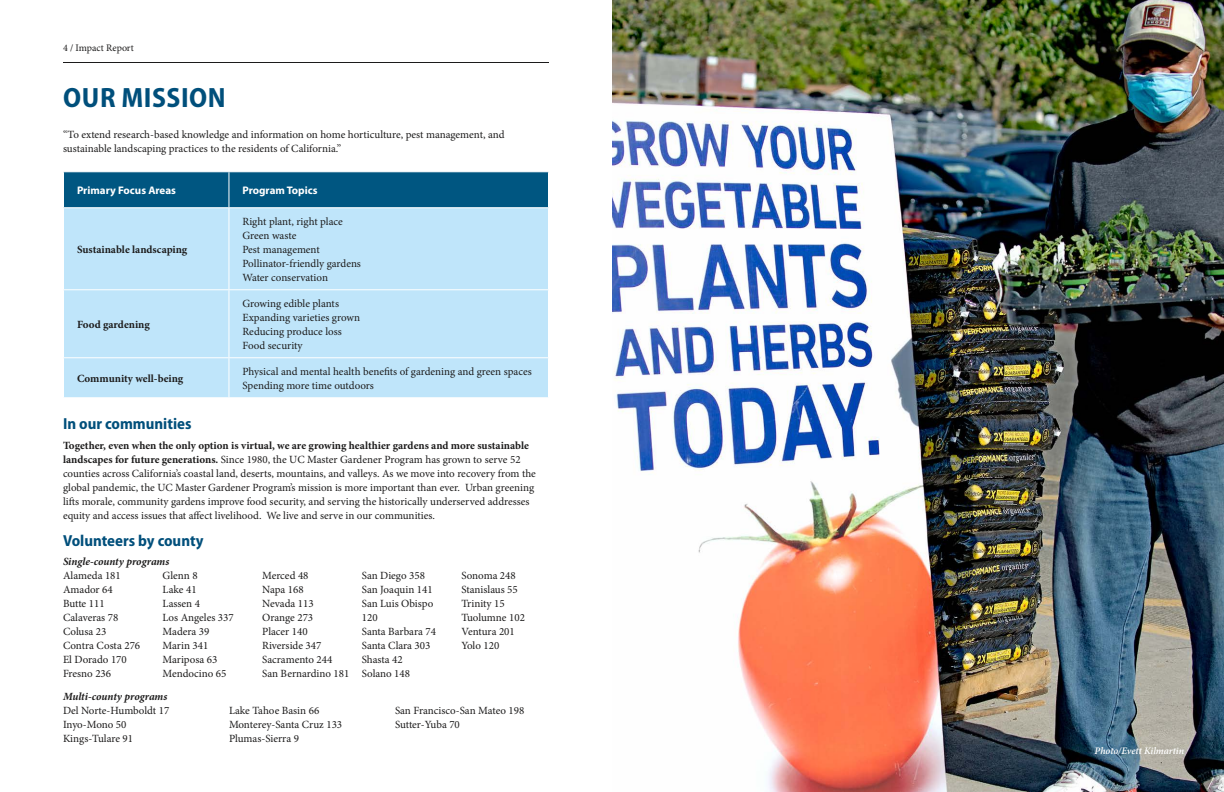
<style>
.page{position:relative;width:1224px;height:792px;background:#fff}
.page>*{position:absolute;margin:0;border:0;box-sizing:border-box;transform-origin:0 0}
.Header_1{font:700 semi-condensed 28px "Myriad Pro";letter-spacing:.02em;color:#004f7b}
.Header_3_span_column{font:700 semi-condensed 16px "Myriad Pro";color:#004f7b}
.Header_3{font:700 semi-condensed 16px "Myriad Pro";color:#004f7b}
.Paragraph_1{font:11px/14px "Minion Pro";color:#1c1b1b}
.List_-_multicolumn{font:11px "Minion Pro";color:#1c1b1b}
.Paragraph_1_no_space{font:11px/14px "Minion Pro";color:#1c1b1b}
.Quote_white{font:11px/14px "Minion Pro";color:#1c1b1b;text-align:justify}
.Paragraph_1-2{font:700 11px "Minion Pro";color:#1c1b1b}
.Paragraph_1_span_col{font:italic 700 11px "Minion Pro";letter-spacing:-.005em;color:#1c1b1b}
.Table_column_heads{font:700 11px "Myriad Pro";color:#fff}
.t1{font:italic 600 10px "Minion Pro";letter-spacing:-.005em;color:#fff}
.t2{font:10px "Minion Pro";color:#1c1b1b}
.s1{font-weight:700}
</style>
<div class="page">
<img style="left:612px;top:0;width:612px;height:792px">
<hr style="left:63px;top:62px;width:486px;height:1px;background:#1c1b1b">
<div style="left:64px;top:172px;width:484px;height:35px;background:#005681"></div>
<div style="left:64px;top:208px;width:484px;height:189px;background:#bfe5fa"></div>
<hr style="left:228px;top:172px;width:1px;height:35px;background:#fff">
<hr style="left:228px;top:208px;width:1px;height:81px;background:#fff">
<hr style="left:63px;top:289px;width:166px;height:1px;background:#fff">
<hr style="left:229px;top:289px;width:320px;height:1px;background:#fff">
<hr style="left:228px;top:290px;width:1px;height:67px;background:#fff">
<hr style="left:63px;top:357px;width:166px;height:1px;background:#fff">
<hr style="left:229px;top:357px;width:320px;height:1px;background:#fff">
<hr style="left:228px;top:358px;width:1px;height:39px;background:#fff">
<p class="t2" style="left:63px;top:41px;width:72px">4 / Impact Report</p>
<h1 class="Header_1" style="left:63px;top:79px;width:164px">OUR MISSION</h1>
<p class="Paragraph_1" style="left:63px;top:128px;width:443px">“To extend research-based knowledge and information on home horticulture, pest management, and sustainable landscaping practices to the residents of California.”</p>
<p class="Table_column_heads" style="left:77px;top:183px;width:100px">Primary Focus Areas</p>
<p class="Table_column_heads" style="left:242px;top:183px;width:77px">Program Topics</p>
<p class="Paragraph_1-2" style="left:77px;top:242px;width:112px">Sustainable landscaping</p>
<p class="Paragraph_1-2" style="left:77px;top:317px;width:74px">Food gardening</p>
<p class="Paragraph_1-2" style="left:77px;top:371px;width:108px">Community well-being</p>
<p class="Paragraph_1_no_space" style="left:242px;top:214px;width:102px">Right plant, right place<br>Green waste<br>Pest management</p>
<p class="Paragraph_1_no_space" style="left:242px;top:256px;width:120px">Pollinator-friendly gardens</p>
<p class="Paragraph_1_no_space" style="left:242px;top:270px;width:87px">Water conservation</p>
<p class="Paragraph_1_no_space" style="left:242px;top:296px;width:98px">Growing edible plants</p>
<p class="Paragraph_1_no_space" style="left:242px;top:310px;width:119px">Expanding varieties grown</p>
<p class="Paragraph_1_no_space" style="left:242px;top:324px;width:101px">Reducing produce loss</p>
<p class="Paragraph_1_no_space" style="left:242px;top:338px;width:62px">Food security</p>
<p class="Paragraph_1_no_space" style="left:242px;top:364px;width:291px">Physical and mental health benefits of gardening and green spaces</p>
<p class="Paragraph_1_no_space" style="left:242px;top:378px;width:133px">Spending more time outdoors</p>
<h2 class="Header_3" style="left:63px;top:414px;width:130px">In our communities</h2>
<p class="Paragraph_1" style="left:63px;top:439px;width:474px"><span class="s1">Together, even when the only option is virtual, we are growing healthier gardens and more sustainable landscapes for future generations.</span> Since 1980, the UC Master Gardener Program has grown to serve 52 counties across California’s coastal land, deserts, mountains, and valleys. As we move into recovery from the global pandemic, the UC Master Gardener Program’s mission is more important than ever. Urban greening lifts morale, community gardens improve food security, and serving the historically underserved addresses equity and access issues that affect livelihood. We live and serve in our communities.</p>
<h2 class="Header_3_span_column" style="left:63px;top:530px;width:142px">Volunteers by county</h2>
<p class="Paragraph_1_span_col" style="left:63px;top:554px;width:108px">Single-county programs</p>
<p class="List_-_multicolumn" style="left:63px;top:568px;width:59px">Alameda 181</p>
<p class="List_-_multicolumn" style="left:63px;top:582px;width:51px">Amador 64</p>
<p class="List_-_multicolumn" style="left:63px;top:596px;width:43px">Butte 111</p>
<p class="List_-_multicolumn" style="left:63px;top:610px;width:57px">Calaveras 78</p>
<p class="List_-_multicolumn" style="left:63px;top:624px;width:45px">Colusa 23</p>
<p class="List_-_multicolumn" style="left:63px;top:638px;width:79px">Contra Costa 276</p>
<p class="List_-_multicolumn" style="left:63px;top:652px;width:65px">El Dorado 170</p>
<p class="List_-_multicolumn" style="left:63px;top:666px;width:50px">Fresno 236</p>
<p class="List_-_multicolumn" style="left:163px;top:568px;width:37px">Glenn 8</p>
<p class="List_-_multicolumn" style="left:163px;top:582px;width:36px">Lake 41</p>
<p class="List_-_multicolumn" style="left:163px;top:596px;width:39px">Lassen 4</p>
<p class="List_-_multicolumn" style="left:163px;top:610px;width:73px">Los Angeles 337</p>
<p class="List_-_multicolumn" style="left:163px;top:624px;width:48px">Madera 39</p>
<p class="List_-_multicolumn" style="left:163px;top:638px;width:47px">Marin 341</p>
<p class="List_-_multicolumn" style="left:163px;top:652px;width:56px">Mariposa 63</p>
<p class="List_-_multicolumn" style="left:163px;top:666px;width:65px">Mendocino 65</p>
<p class="List_-_multicolumn" style="left:262px;top:568px;width:48px">Merced 48</p>
<p class="List_-_multicolumn" style="left:262px;top:582px;width:43px">Napa 168</p>
<p class="List_-_multicolumn" style="left:262px;top:596px;width:53px">Nevada 113</p>
<p class="List_-_multicolumn" style="left:262px;top:610px;width:53px">Orange 273</p>
<p class="List_-_multicolumn" style="left:262px;top:624px;width:47px">Placer 140</p>
<p class="List_-_multicolumn" style="left:262px;top:638px;width:61px">Riverside 347</p>
<p class="List_-_multicolumn" style="left:262px;top:652px;width:72px">Sacramento 244</p>
<p class="List_-_multicolumn" style="left:262px;top:666px;width:89px">San Bernardino 181</p>
<p class="List_-_multicolumn" style="left:362px;top:568px;width:65px">San Diego 358</p>
<p class="Quote_white" style="left:362px;top:583px;width:73px">San Joaquin 141<br>San Luis Obispo 120</p>
<p class="Quote_white" style="left:362px;top:625px;width:76px">Santa Barbara 74</p>
<p class="Quote_white" style="left:362px;top:639px;width:70px">Santa Clara 303</p>
<p class="Quote_white" style="left:362px;top:653px;width:43px">Shasta 42</p>
<p class="Quote_white" style="left:362px;top:667px;width:50px">Solano 148</p>
<p class="Quote_white" style="left:461px;top:569px;width:56px">Sonoma 248</p>
<p class="Quote_white" style="left:461px;top:583px;width:58px">Stanislaus 55</p>
<p class="Quote_white" style="left:461px;top:597px;width:45px">Trinity 15</p>
<p class="Quote_white" style="left:461px;top:611px;width:65px">Tuolumne 102</p>
<p class="Quote_white" style="left:461px;top:625px;width:55px">Ventura 201</p>
<p class="Quote_white" style="left:461px;top:639px;width:39px">Yolo 120</p>
<p class="Paragraph_1_span_col" style="left:63px;top:689px;width:106px">Multi-county programs</p>
<p class="List_-_multicolumn" style="left:63px;top:703px;width:108px">Del Norte-Humboldt 17</p>
<p class="List_-_multicolumn" style="left:63px;top:717px;width:65px">Inyo-Mono 50</p>
<p class="List_-_multicolumn" style="left:63px;top:731px;width:72px">Kings-Tulare 91</p>
<p class="List_-_multicolumn" style="left:229px;top:703px;width:92px">Lake Tahoe Basin 66</p>
<p class="List_-_multicolumn" style="left:229px;top:717px;width:115px">Monterey-Santa Cruz 133</p>
<p class="List_-_multicolumn" style="left:229px;top:731px;width:71px">Plumas-Sierra 9</p>
<p class="List_-_multicolumn" style="left:395px;top:703px;width:131px">San Francisco-San Mateo 198</p>
<p class="List_-_multicolumn" style="left:395px;top:717px;width:66px">Sutter-Yuba 70</p>
<p class="t1" style="left:1095px;top:744px;width:91px">Photo/Evett Kilmartin</p>
</div>
